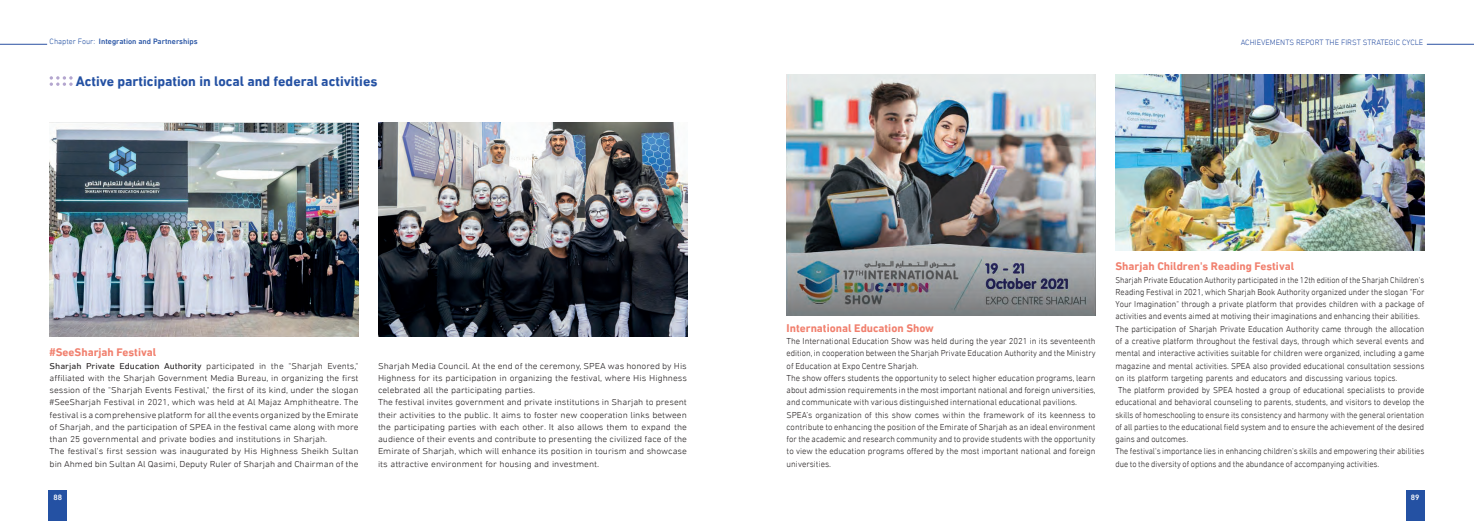
<style>
.page{position:relative;width:1474px;height:521px;background:#fff}
.page>*{position:absolute;margin:0;border:0;box-sizing:border-box;transform-origin:0 0}
.عنوان_رئيسي{font:700 14px "DIN Next LT Arabic";color:#2451a3}
.عنوان_فرعي-1{font:700 11.38px "DIN Next LT Arabic";color:#f1806e}
.Text{font:300 8.75px/12.2px "DIN Next LT Arabic";color:#231f20;text-align:justify}
.Text-2{font:300 8.75px/12.2px "DIN Next LT Arabic";color:#231f20;text-align:justify;scale:.96 1}
.Text-3{font:300 8.75px/12.2px "DIN Next LT Arabic";color:#231f20;text-align:justify;scale:1.09 1}
.Text-4{font:300 8.75px/12.2px "DIN Next LT Arabic";color:#231f20;text-align:justify;scale:1.08 1}
.Text-5{font:300 8.75px/12.2px "DIN Next LT Arabic";color:#231f20;text-align:justify;scale:.92 1}
.Text-6{font:300 8.75px/12.2px "DIN Next LT Arabic";color:#231f20;scale:.94 1}
.t1{font:300 7.88px "DIN Next LT Arabic";color:#2b51a3}
.t2{font:500 7.88px "DIN Next LT Arabic";color:#2451a3}
.t3{font:500 7.88px "DIN Next LT Arabic";color:#fff}
.s1{font-weight:300}
.s2{font-weight:400}
</style>
<div class="page">
<svg style="left:50px;top:76px;width:23px;height:10px"></svg>
<img style="left:378px;top:122px;width:309px;height:214px">
<img style="left:50px;top:122px;width:308px;height:214px">
<img style="left:1115px;top:74px;width:309px;height:177px">
<img style="left:786px;top:74px;width:309px;height:242px">
<div style="left:1405px;top:490px;width:19px;height:31px;background:#2451a3"></div>
<div style="left:48px;top:490px;width:19px;height:31px;background:#2451a3"></div>
<hr style="left:0;top:44px;width:47px;height:1px;background:#2b51a3">
<hr style="left:1426px;top:44px;width:47px;height:1px;background:#2b51a3">
<p class="t2" style="left:50px;top:37px;width:150px"><span class="s1">Chapter Four:</span> Integration and Partnerships</p>
<p class="عنوان_رئيسي" style="left:76px;top:73px;width:303px">Active participation in local and federal activities</p>
<p class="عنوان_فرعي-1" style="left:50px;top:346px;width:108px">#SeeSharjah Festival</p>
<p class="Text-4" style="left:50px;top:359px;width:287px"><span class="s2">Sharjah Private Education Authority</span> participated in the "Sharjah Events," affiliated with the Sharjah Government Media Bureau, in organizing the first session of the "Sharjah Events Festival," the first of its kind, under the slogan #SeeSharjah Festival in 2021, which was held at Al Majaz Amphitheatre. The festival is a comprehensive platform for all the events organized by the Emirate of Sharjah, and the participation of SPEA in the festival came along with more than 25 governmental and private bodies and institutions in Sharjah.</p>
<p class="Text-3" style="left:50px;top:445px;width:285px">The festival's first session was inaugurated by His Highness Sheikh Sultan bin Ahmed bin Sultan Al Qasimi, Deputy Ruler of Sharjah and Chairman of the</p>
<p class="Text-3" style="left:378px;top:359px;width:285px">Sharjah Media Council. At the end of the ceremony, SPEA was honored by His Highness for its participation in organizing the festival, where His Highness celebrated all the participating parties.</p>
<p class="Text-3" style="left:378px;top:396px;width:285px">The festival invites government and private institutions in Sharjah to present their activities to the public. It aims to foster new cooperation links between the participating parties with each other. It also allows them to expand the audience of their events and contribute to presenting the civilized face of the Emirate of Sharjah, which will enhance its position in tourism and showcase its attractive environment for housing and investment.</p>
<p class="t1" style="left:1240px;top:37px;width:184px">ACHIEVEMENTS REPORT THE FIRST STRATEGIC CYCLE</p>
<p class="عنوان_فرعي-1" style="left:786px;top:321px;width:149px">International Education Show</p>
<p class="Text" style="left:786px;top:335px;width:310px">The International Education Show was held during the year 2021 in its seventeenth edition, in cooperation between the Sharjah Private Education Authority and the Ministry of Education at Expo Centre Sharjah.</p>
<p class="Text" style="left:786px;top:372px;width:310px">The show offers students the opportunity to select higher education programs, learn about admission requirements in the most important national and foreign universities, and communicate with various distinguished international educational pavilions.</p>
<p class="Text" style="left:786px;top:408px;width:310px">SPEA’s organization of this show comes within the framework of its keenness to contribute to enhancing the position of the Emirate of Sharjah as an ideal environment for the academic and research community and to provide students with the opportunity to view the education programs offered by the most important national and foreign universities.</p>
<p class="عنوان_فرعي-1" style="left:1115px;top:260px;width:180px">Sharjah Children's Reading Festival</p>
<p class="Text-5" style="left:1115px;top:274px;width:337px">Sharjah Private Education Authority participated in the 12th edition of the Sharjah Children's Reading Festival in 2021, which Sharjah Book Authority organized under the slogan "For Your Imagination" through a private platform that provides children with a package of activities and events aimed at motiving their imaginations and enhancing their abilities.</p>
<p class="Text-2" style="left:1115px;top:323px;width:323px">The participation of Sharjah Private Education Authority came through the allocation of a creative platform throughout the festival days, through which several events and mental and interactive activities suitable for children were organized, including a game magazine and mental activities. SPEA also provided educational consultation sessions on its platform targeting parents and educators and discussing various topics.</p>
<p class="Text-2" style="left:1115px;top:384px;width:323px;text-indent:3px">The platform provided by SPEA hosted a group of educational specialists to provide educational and behavioral counseling to parents, students, and visitors to develop the skills of homeschooling to ensure its consistency and harmony with the general orientation of all parties to the educational field system and to ensure the achievement of the desired gains and outcomes.</p>
<p class="Text-6" style="left:1115px;top:445px;width:330px">The festival's importance lies in enhancing children's skills and empowering their abilities due to the diversity of options and the abundance of accompanying activities.</p>
<p class="t3" style="left:53px;top:492px;width:10px">88</p>
<p class="t3" style="left:1410px;top:492px;width:10px">89</p>
</div>
